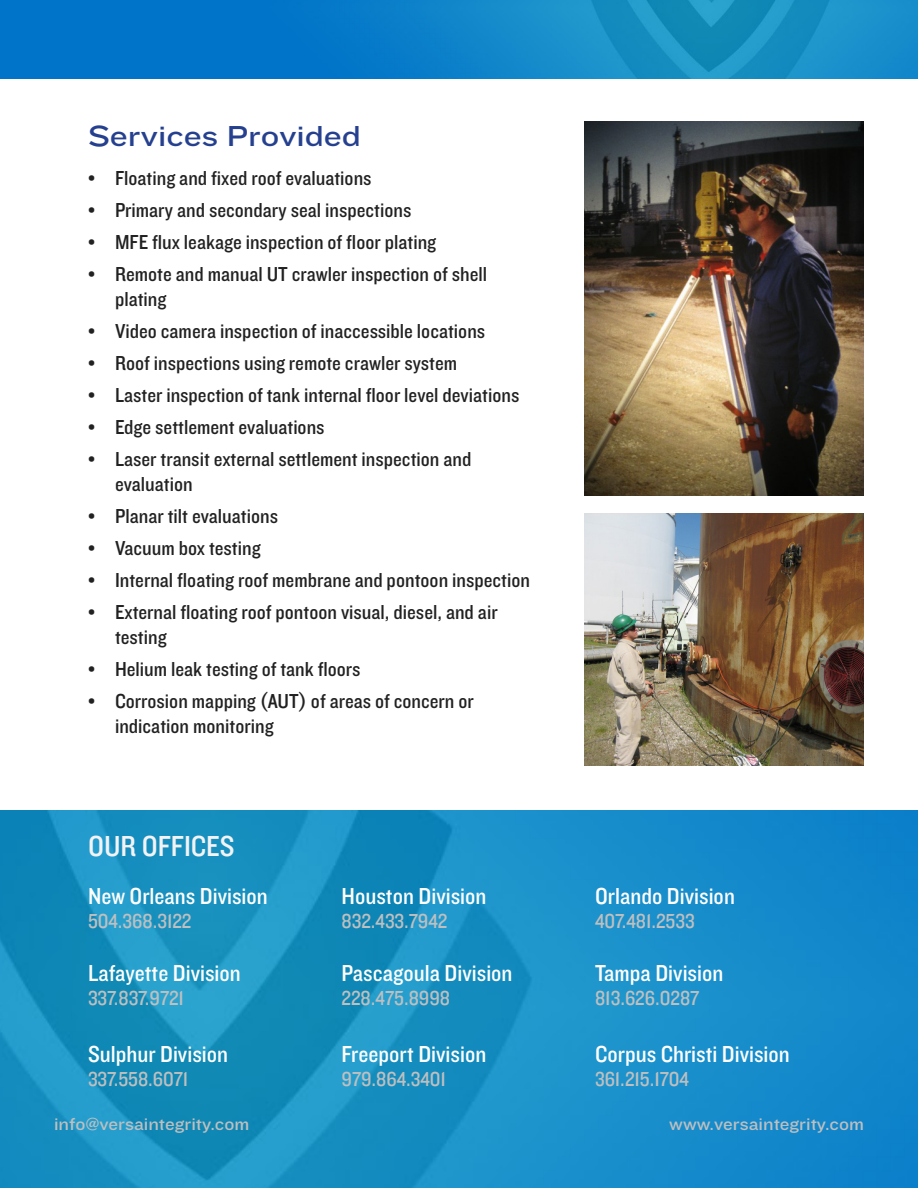
<style>
.page{position:relative;width:918px;height:1188px;background:#fff}
.page>*{position:absolute;margin:0;border:0;box-sizing:border-box;transform-origin:0 0}
.t1{font:30px "Knockout 33 Junior Heviwt";color:#25408f}
.t2{font:30px "Knockout 30 Junior Welterwt";color:#f3f3f3}
.t3{font:24px "Knockout 30 Junior Welterwt";color:#fff}
.t4{font:21px/25.2px "Knockout 30 Junior Welterwt";color:#212121}
.t5{font:21px "Knockout 30 Junior Welterwt";color:#bfbfbf}
.t6{font:18px "Knockout 32 Junior Cruisewt";color:#bfbfbf}
</style>
<div class="page">
<img style="left:0;top:810px;width:918px;height:378px">
<img style="left:0;top:0;width:918px;height:78px">
<img style="left:584px;top:513px;width:280px;height:252px">
<img style="left:584px;top:122px;width:280px;height:374px">
<h1 class="t1" style="left:88px;top:115px;width:274px">Services Provided</h1>
<p class="t4" style="left:88px;top:165px;width:285px">• Floating and fixed roof evaluations</p>
<p class="t4" style="left:88px;top:197px;width:325px">• Primary and secondary seal inspections</p>
<p class="t4" style="left:88px;top:229px;width:350px">• MFE flux leakage inspection of floor plating</p>
<p class="t4" style="left:115px;top:261px;width:374px;text-indent:-27px">• Remote and manual UT crawler inspection of shell plating</p>
<p class="t4" style="left:88px;top:318px;width:399px">• Video camera inspection of inaccessible locations</p>
<p class="t4" style="left:88px;top:350px;width:371px">• Roof inspections using remote crawler system</p>
<p class="t4" style="left:88px;top:382px;width:433px">• Laster inspection of tank internal floor level deviations</p>
<p class="t4" style="left:88px;top:414px;width:238px">• Edge settlement evaluations</p>
<p class="t4" style="left:115px;top:445px;width:358px;text-indent:-27px">• Laser transit external settlement inspection and evaluation</p>
<p class="t4" style="left:88px;top:503px;width:192px">• Planar tilt evaluations</p>
<p class="t4" style="left:88px;top:535px;width:174px">• Vacuum box testing</p>
<p class="t4" style="left:88px;top:566px;width:444px">• Internal floating roof membrane and pontoon inspection</p>
<p class="t4" style="left:115px;top:598px;width:384px;text-indent:-27px">• External floating roof pontoon visual, diesel, and air testing</p>
<p class="t4" style="left:88px;top:656px;width:274px">• Helium leak testing of tank floors</p>
<p class="t4" style="left:115px;top:687px;width:360px;text-indent:-27px">• Corrosion mapping (AUT) of areas of concern or indication monitoring</p>
<h1 class="t2" style="left:88px;top:826px;width:148px">OUR OFFICES</h1>
<p class="t3" style="left:88px;top:880px;width:181px">New Orleans Division</p>
<p class="t5" style="left:88px;top:907px;width:105px">504.368.3122</p>
<p class="t3" style="left:88px;top:957px;width:154px">Lafayette Division</p>
<p class="t5" style="left:88px;top:984px;width:97px">337.837.9721</p>
<p class="t3" style="left:88px;top:1038px;width:142px">Sulphur Division</p>
<p class="t5" style="left:88px;top:1065px;width:102px">337.558.6071</p>
<p class="t3" style="left:342px;top:880px;width:146px">Houston Division</p>
<p class="t5" style="left:342px;top:907px;width:107px">832.433.7942</p>
<p class="t3" style="left:342px;top:957px;width:173px">Pascagoula Division</p>
<p class="t5" style="left:342px;top:984px;width:110px">228.475.8998</p>
<p class="t3" style="left:342px;top:1038px;width:146px">Freeport Division</p>
<p class="t5" style="left:342px;top:1065px;width:106px">979.864.3401</p>
<p class="t3" style="left:595px;top:880px;width:141px">Orlando Division</p>
<p class="t5" style="left:595px;top:907px;width:101px">407.481.2533</p>
<p class="t3" style="left:595px;top:957px;width:130px">Tampa Division</p>
<p class="t5" style="left:595px;top:984px;width:106px">813.626.0287</p>
<p class="t3" style="left:595px;top:1038px;width:196px">Corpus Christi Division</p>
<p class="t5" style="left:595px;top:1065px;width:95px">361.215.1704</p>
<p class="t6" style="left:54px;top:1111px;width:197px">info@versaintegrity.com</p>
<p class="t6" style="left:669px;top:1111px;width:196px">www.versaintegrity.com</p>
</div>
